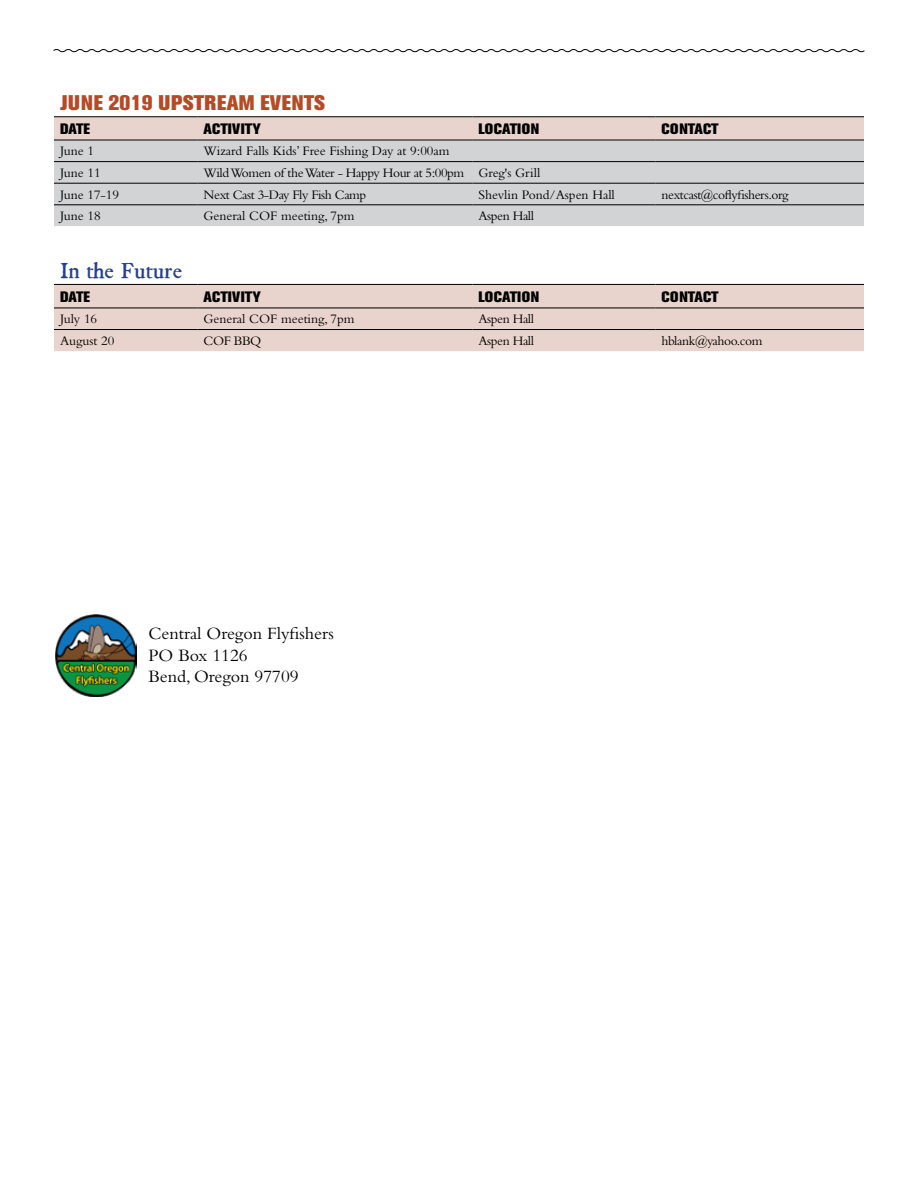
<style>
.page{position:relative;width:918px;height:1188px;background:#fff}
.page>*{position:absolute;margin:0;border:0;box-sizing:border-box;transform-origin:0 0}
.t1{font:800 21px "Akzidenz Grotesk BE";letter-spacing:.02em;color:#b64926}
.t2{font:21px "Kis Miklos";color:#25408f}
.t3{font:18px/21.8px "Bembo Std";color:#000}
.t4{font:800 15px "Akzidenz Grotesk BE";letter-spacing:.005em;color:#000}
.t5{font:13.5px "Bembo Std";color:#000}
.t6{font:13.5px "Bembo Std";letter-spacing:-.03em;color:#000}
</style>
<div class="page">
<img style="left:55px;top:615px;width:82px;height:81px">
<svg style="left:54px;top:117px;width:810px;height:234px;fill:#e8d4cc"></svg>
<div style="left:54px;top:141px;width:810px;height:85px;background:#d1d3d4"></div>
<hr style="left:54px;top:116px;width:144px;height:1px;background:#000">
<hr style="left:198px;top:116px;width:274px;height:1px;background:#000">
<hr style="left:472px;top:116px;width:184px;height:1px;background:#000">
<hr style="left:656px;top:116px;width:208px;height:1px;background:#000">
<hr style="left:54px;top:284px;width:144px;height:1px;background:#000">
<hr style="left:198px;top:284px;width:274px;height:1px;background:#000">
<hr style="left:472px;top:284px;width:184px;height:1px;background:#000">
<hr style="left:656px;top:284px;width:208px;height:1px;background:#000">
<hr style="left:54px;top:308px;width:144px;height:1px;background:#000">
<hr style="left:198px;top:308px;width:274px;height:1px;background:#000">
<hr style="left:472px;top:308px;width:184px;height:1px;background:#000">
<hr style="left:656px;top:308px;width:208px;height:1px;background:#000">
<hr style="left:54px;top:329px;width:144px;height:1px;background:#000">
<hr style="left:198px;top:329px;width:274px;height:1px;background:#000">
<hr style="left:472px;top:329px;width:184px;height:1px;background:#000">
<hr style="left:656px;top:329px;width:208px;height:1px;background:#000">
<hr style="left:54px;top:140px;width:144px;height:1px;background:#000">
<hr style="left:198px;top:140px;width:274px;height:1px;background:#000">
<hr style="left:472px;top:140px;width:184px;height:1px;background:#000">
<hr style="left:656px;top:140px;width:208px;height:1px;background:#000">
<hr style="left:54px;top:161px;width:144px;height:1px;background:#000">
<hr style="left:198px;top:161px;width:274px;height:1px;background:#000">
<hr style="left:472px;top:161px;width:184px;height:1px;background:#000">
<hr style="left:656px;top:161px;width:208px;height:1px;background:#000">
<hr style="left:54px;top:183px;width:144px;height:1px;background:#000">
<hr style="left:198px;top:183px;width:274px;height:1px;background:#000">
<hr style="left:472px;top:183px;width:184px;height:1px;background:#000">
<hr style="left:656px;top:183px;width:208px;height:1px;background:#000">
<hr style="left:54px;top:204px;width:144px;height:1px;background:#000">
<hr style="left:198px;top:204px;width:274px;height:1px;background:#000">
<hr style="left:472px;top:204px;width:184px;height:1px;background:#000">
<hr style="left:656px;top:204px;width:208px;height:1px;background:#000">
<svg style="left:53px;top:49px;width:812px;height:4px"></svg>
<h1 class="t1" style="left:60px;top:90px;width:267px">JUNE 2019 UPSTREAM EVENTS</h1>
<p class="t4" style="left:60px;top:120px;width:32px">DATE</p>
<p class="t4" style="left:204px;top:120px;width:59px">ACTIVITY</p>
<p class="t4" style="left:478px;top:120px;width:62px">LOCATION</p>
<p class="t4" style="left:662px;top:120px;width:59px">CONTACT</p>
<p class="t5" style="left:60px;top:143px;width:36px">June 1</p>
<p class="t5" style="left:204px;top:143px;width:246px">Wizard Falls Kids’ Free Fishing Day at 9:00am</p>
<p class="t5" style="left:60px;top:165px;width:42px">June 11</p>
<p class="t6" style="left:204px;top:165px;width:338px">Wild Women of the Water - Happy Hour at 5:00pm Greg's Grill</p>
<p class="t5" style="left:60px;top:186px;width:61px">June 17-19</p>
<p class="t6" style="left:204px;top:186px;width:163px">Next Cast 3-Day Fly Fish Camp</p>
<p class="t5" style="left:478px;top:186px;width:138px">Shevlin Pond/Aspen Hall</p>
<p class="t5" style="left:662px;top:186px;width:128px">nextcast@coflyfishers.org</p>
<p class="t5" style="left:60px;top:208px;width:42px">June 18</p>
<p class="t5" style="left:204px;top:208px;width:151px">General COF meeting, 7pm</p>
<p class="t5" style="left:478px;top:208px;width:57px">Aspen Hall</p>
<h1 class="t2" style="left:60px;top:259px;width:124px">In the Future</h1>
<p class="t4" style="left:60px;top:288px;width:32px">DATE</p>
<p class="t4" style="left:204px;top:288px;width:59px">ACTIVITY</p>
<p class="t4" style="left:478px;top:288px;width:62px">LOCATION</p>
<p class="t4" style="left:662px;top:288px;width:59px">CONTACT</p>
<p class="t5" style="left:60px;top:311px;width:39px">July 16</p>
<p class="t5" style="left:204px;top:311px;width:151px">General COF meeting, 7pm</p>
<p class="t5" style="left:478px;top:311px;width:57px">Aspen Hall</p>
<p class="t5" style="left:60px;top:333px;width:56px">August 20</p>
<p class="t5" style="left:204px;top:333px;width:59px">COF BBQ</p>
<p class="t5" style="left:478px;top:333px;width:57px">Aspen Hall</p>
<p class="t5" style="left:662px;top:333px;width:101px">hblank@yahoo.com</p>
<h2 class="t3" style="left:149px;top:622px;width:187px">Central Oregon Flyfishers<br>PO Box 1126<br>Bend, Oregon 97709</h2>
</div>
